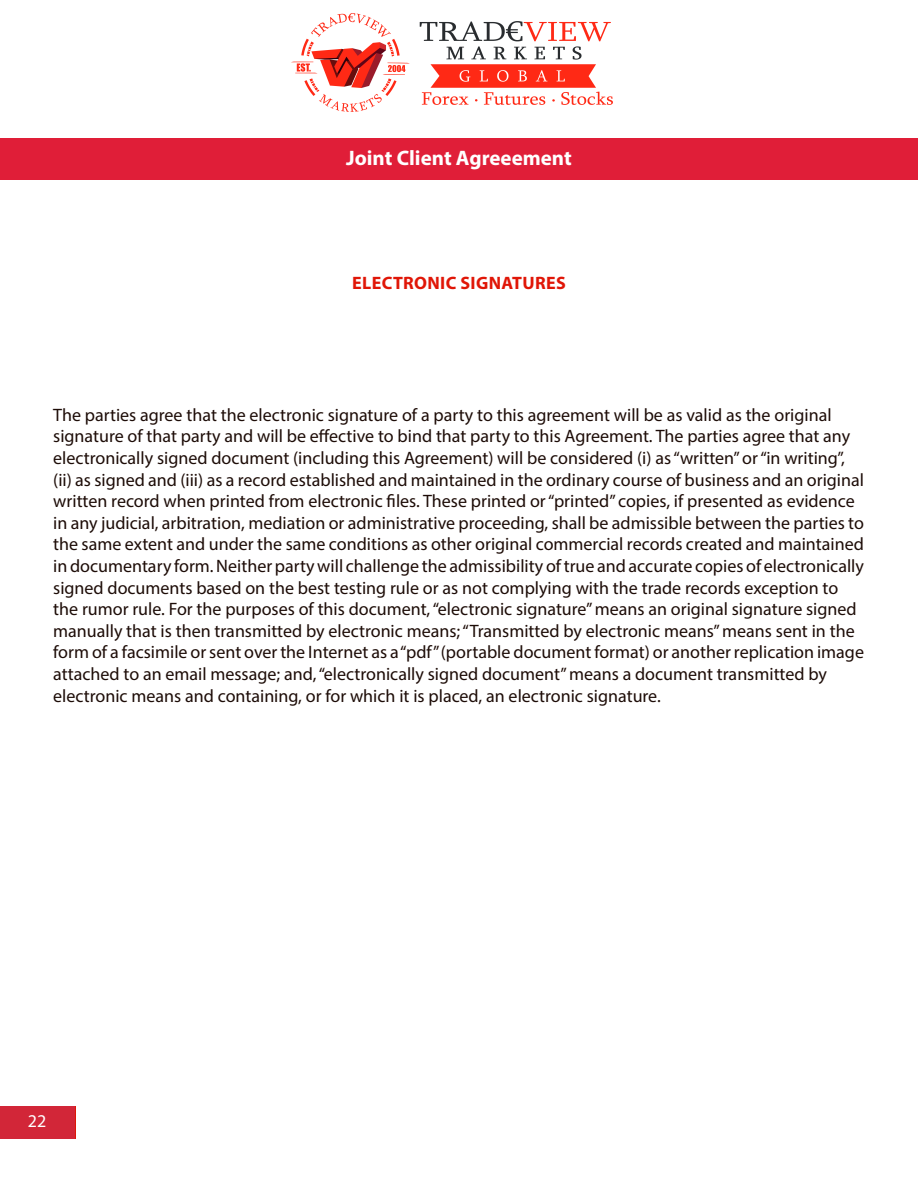
<style>
.page{position:relative;width:918px;height:1188px;background:#fff}
.page>*{position:absolute;margin:0;border:0;box-sizing:border-box;transform-origin:0 0}
.t1{font:700 21px "Myriad Pro";color:#fff}
.t2{font:18px/21.6px "Myriad Pro";color:#1d0c07}
.t3{font:700 18px "Myriad Pro";letter-spacing:.02em;color:#e01607}
.t4{font:18px "Myriad Pro";color:#fff}
</style>
<div class="page">
<div style="left:0;top:1106px;width:75px;height:32px;background:#d22638"></div>
<div style="left:0;top:138px;width:915px;height:42px;background:#e01e38"></div>
<hr style="left:915px;top:138px;width:3px;height:42px;background:#e01e38">
<img style="left:292px;top:13px;width:321px;height:99px">
<p class="t1" style="left:346px;top:144px;width:227px">Joint Client Agreeement</p>
<p class="t3" style="left:352px;top:271px;width:215px">ELECTRONIC SIGNATURES</p>
<p class="t2" style="left:53px;top:404px;width:812px">The parties agree that the electronic signature of a party to this agreement will be as valid as the original signature of that party and will be effective to bind that party to this Agreement. The parties agree that any electronically signed document (including this Agreement) will be considered (i) as “written” or “in writing”, (ii) as signed and (iii) as a record established and maintained in the ordinary course of business and an original written record when printed from electronic files. These printed or “printed” copies, if presented as evidence in any judicial, arbitration, mediation or administrative proceeding, shall be admissible between the parties to the same extent and under the same conditions as other original commercial records created and maintained in documentary form. Neither party will challenge the admissibility of true and accurate copies of electronically signed documents based on the best testing rule or as not complying with the trade records exception to the rumor rule. For the purposes of this document, “electronic signature” means an original signature signed manually that is then transmitted by electronic means; “Transmitted by electronic means” means sent in the form of a facsimile or sent over the Internet as a “pdf” (portable document format) or another replication image attached to an email message; and, “electronically signed document” means a document transmitted by electronic means and containing, or for which it is placed, an electronic signature.</p>
<p class="t4" style="left:29px;top:1110px;width:20px">22</p>
</div>
